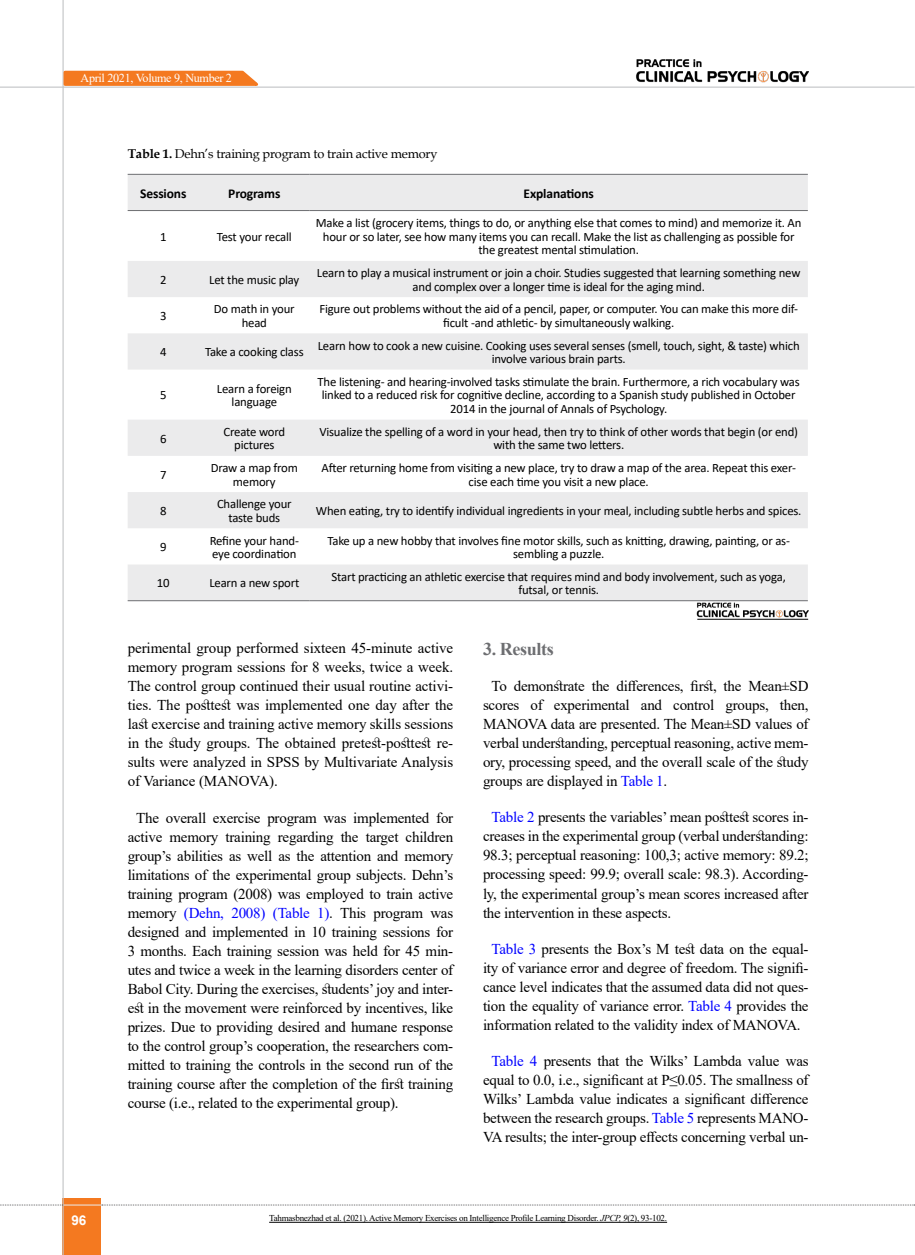
<style>
.page{position:relative;width:915px;height:1255px;background:#fff}
.page>*{position:absolute;margin:0;border:0;box-sizing:border-box;transform-origin:0 0}
.t1{font:700 18px "Times New Roman";letter-spacing:-.02em;color:#6d6e71}
.t2{font:15px/19px "Times New Roman";letter-spacing:-.015em;color:#000;text-align:justify}
.t3{font:700 13.5px "Calibri";letter-spacing:-.01em;color:#000}
.t4{font:700 13.5px "Arial";color:#fff}
.t5{font:12.75px/13.5px "Calibri";letter-spacing:-.015em;color:#000;text-align:center}
.t6{font:12.75px "Book Antiqua";letter-spacing:-.015em;color:#000}
.t7{font:12.15px "Times New Roman";letter-spacing:-.025em;color:#fff}
.t8{font:9px "Times New Roman";letter-spacing:-.03em;color:#000}
.s1{font-weight:700}
.s2{color:#00f}
.s3{font-style:italic}
</style>
<div class="page">
<div style="left:63px;top:1198px;width:38px;height:56px;background:#f47920"></div>
<hr style="left:62px;top:0;width:2px;height:1254px;background:#c2c4c6">
<hr style="left:0;top:87px;width:914px;height:1px;background:#c2c4c6">
<hr style="left:63px;top:1204px;width:38px;height:1px;background:#ebebec">
<svg style="left:0;top:1204px;width:63px;height:1px"></svg>
<svg style="left:62px;top:69px;width:203px;height:18px;background:#f4944f"></svg>
<img style="left:636px;top:59px;width:172px;height:24px">
<svg style="left:102px;top:1204px;width:812px;height:1px"></svg>
<svg style="left:128px;top:175px;width:679px;height:425px;fill:#ededee"></svg>
<hr style="left:128px;top:174px;width:71px;height:1px;background:#6d6e71">
<hr style="left:199px;top:174px;width:110px;height:1px;background:#6d6e71">
<hr style="left:309px;top:174px;width:498px;height:1px;background:#6d6e71">
<hr style="left:128px;top:210px;width:71px;height:1px;background:#6d6e71">
<hr style="left:199px;top:210px;width:110px;height:1px;background:#6d6e71">
<hr style="left:309px;top:210px;width:498px;height:1px;background:#6d6e71">
<hr style="left:128px;top:600px;width:71px;height:1px;background:#6d6e71">
<hr style="left:199px;top:600px;width:110px;height:1px;background:#6d6e71">
<hr style="left:309px;top:600px;width:498px;height:1px;background:#6d6e71">
<img style="left:696px;top:600px;width:112px;height:20px">
<hr style="left:697px;top:619px;width:110px;height:1px;background:#000">
<hr style="left:269px;top:1221px;width:398px;height:1px;background:#000">
<p class="t7" style="left:81px;top:69px;width:153px">April 2021, Volume 9, Number 2</p>
<p class="t6" style="left:128px;top:145px;width:311px"><span class="s1">Table 1.</span> Dehn’s training program to train active memory</p>
<p class="t3" style="left:140px;top:183px;width:48px">Sessions</p>
<p class="t3" style="left:228px;top:183px;width:54px">Programs</p>
<p class="t3" style="left:523px;top:183px;width:72px">Explanations</p>
<p class="t5" style="left:160px;top:229px;width:8px">1</p>
<p class="t5" style="left:217px;top:229px;width:76px">Test your recall</p>
<p class="t5" style="left:316px;top:216px;width:487px">Make a list (grocery items, things to do, or anything else that comes to mind) and memorize it. An hour or so later, see how many items you can recall. Make the list as challenging as possible for the greatest mental stimulation.</p>
<p class="t5" style="left:160px;top:272px;width:8px">2</p>
<p class="t5" style="left:209px;top:272px;width:92px">Let the music play</p>
<p class="t5" style="left:317px;top:266px;width:485px">Learn to play a musical instrument or join a choir. Studies suggested that learning something new and complex over a longer time is ideal for the aging mind.</p>
<p class="t5" style="left:160px;top:309px;width:8px">3</p>
<p class="t5" style="left:214px;top:302px;width:82px">Do math in your head</p>
<p class="t5" style="left:319px;top:302px;width:480px">Figure out problems without the aid of a pencil, paper, or computer. You can make this more dif&shy;ficult -and athletic- by simultaneously walking.</p>
<p class="t5" style="left:160px;top:345px;width:8px">4</p>
<p class="t5" style="left:205px;top:345px;width:100px">Take a cooking class</p>
<p class="t5" style="left:317px;top:338px;width:483px">Learn how to cook a new cuisine. Cooking uses several senses (smell, touch, sight, &amp; taste) which involve various brain parts.</p>
<p class="t5" style="left:160px;top:388px;width:8px">5</p>
<p class="t5" style="left:217px;top:381px;width:76px">Learn a foreign language</p>
<p class="t5" style="left:317px;top:374px;width:483px">The listening- and hearing-involved tasks stimulate the brain. Furthermore, a rich vocabulary was linked to a reduced risk for cognitive decline, according to a Spanish study published in October<br>2014 in the journal of Annals of Psychology.</p>
<p class="t5" style="left:160px;top:431px;width:8px">6</p>
<p class="t5" style="left:223px;top:424px;width:63px">Create word pictures</p>
<p class="t5" style="left:319px;top:424px;width:480px">Visualize the spelling of a word in your head, then try to think of other words that begin (or end) with the same two letters.</p>
<p class="t5" style="left:160px;top:467px;width:8px">7</p>
<p class="t5" style="left:210px;top:461px;width:89px">Draw a map from memory</p>
<p class="t5" style="left:321px;top:461px;width:475px">After returning home from visiting a new place, try to draw a map of the area. Repeat this exer&shy;cise each time you visit a new place.</p>
<p class="t5" style="left:160px;top:503px;width:8px">8</p>
<p class="t5" style="left:217px;top:497px;width:76px">Challenge your taste buds</p>
<p class="t5" style="left:316px;top:503px;width:487px">When eating, try to identify individual ingredients in your meal, including subtle herbs and spices.</p>
<p class="t5" style="left:160px;top:540px;width:8px">9</p>
<p class="t5" style="left:210px;top:533px;width:91px;text-align:left">Refine your hand&shy;eye coordination</p>
<p class="t5" style="left:327px;top:533px;width:464px">Take up a new hobby that involves fine motor skills, such as knitting, drawing, painting, or as&shy;sembling a puzzle.</p>
<p class="t5" style="left:157px;top:576px;width:14px">10</p>
<p class="t5" style="left:209px;top:576px;width:91px">Learn a new sport</p>
<p class="t5" style="left:331px;top:569px;width:455px">Start practicing an athletic exercise that requires mind and body involvement, such as yoga, futsal, or tennis.</p>
<p class="t4" style="left:71px;top:1210px;width:17px">96</p>
<p class="t2" style="left:128px;top:638px;width:327px">perimental group performed sixteen 45-minute active memory program sessions for 8 weeks, twice a week.<br>The control group continued their usual routine activi&shy;ties. The posttest was implemented one day after the last exercise and training active memory skills sessions in the study groups. The obtained pretest-posttest re&shy;sults were analyzed in SPSS by Multivariate Analysis of Variance (MANOVA).</p>
<p class="t2" style="left:128px;top:807px;width:327px;text-indent:9px">The overall exercise program was implemented for active memory training regarding the target children group’s abilities as well as the attention and memory limitations of the experimental group subjects. Dehn’s training program (2008) was employed to train active memory <span class="s2">(Dehn, 2008) (Table 1)</span>. This program was designed and implemented in 10 training sessions for 3 months. Each training session was held for 45 min&shy;utes and twice a week in the learning disorders center of Babol City. During the exercises, students’ joy and inter&shy;est in the movement were reinforced by incentives, like prizes. Due to providing desired and humane response to the control group’s cooperation, the researchers com&shy;mitted to training the controls in the second run of the training course after the completion of the first training course (i.e., related to the experimental group).</p>
<p class="t1" style="left:483px;top:636px;width:72px">3. Results</p>
<p class="t2" style="left:483px;top:676px;width:327px;text-indent:9px">To demonstrate the differences, first, the Mean±SD scores of experimental and control groups, then, MANOVA data are presented. The Mean±SD values of verbal understanding, perceptual reasoning, active mem&shy;ory, processing speed, and the overall scale of the study groups are displayed in <span class="s2">Table 1</span>.</p>
<p class="t2" style="left:483px;top:807px;width:327px;text-indent:9px"><span class="s2">Table 2</span> presents the variables’ mean posttest scores in&shy;creases in the experimental group (verbal understanding:<br>98.3; perceptual reasoning: 100,3; active memory: 89.2; processing speed: 99.9; overall scale: 98.3). According&shy;ly, the experimental group’s mean scores increased after the intervention in these aspects.</p>
<p class="t2" style="left:483px;top:938px;width:327px;text-align:center"><span class="s2">Table 3</span> presents the Box’s M test data on the equal&shy;ity of variance error and degree of freedom. The signifi&shy;cance level indicates that the assumed data did not ques&shy;tion the equality of variance error. <span class="s2">Table 4</span> provides the information related to the validity index of MANOVA.</p>
<p class="t2" style="left:483px;top:1050px;width:327px;text-align:center"><span class="s2">Table 4</span> presents that the Wilks’ Lambda value was equal to 0.0, i.e., significant at P≤0.05. The smallness of Wilks’ Lambda value indicates a significant difference between the research groups. <span class="s2">Table 5</span> represents MANO-VA results; the inter-group effects concerning verbal un-</p>
<p class="t8" style="left:269px;top:1211px;width:399px">Tahmasbnezhad et al. (2021). Active Memory Exercises on Intelligence Profile Learning Disorder. <span class="s3">JPCP, 9</span>(2), 93-102.</p>
</div>
